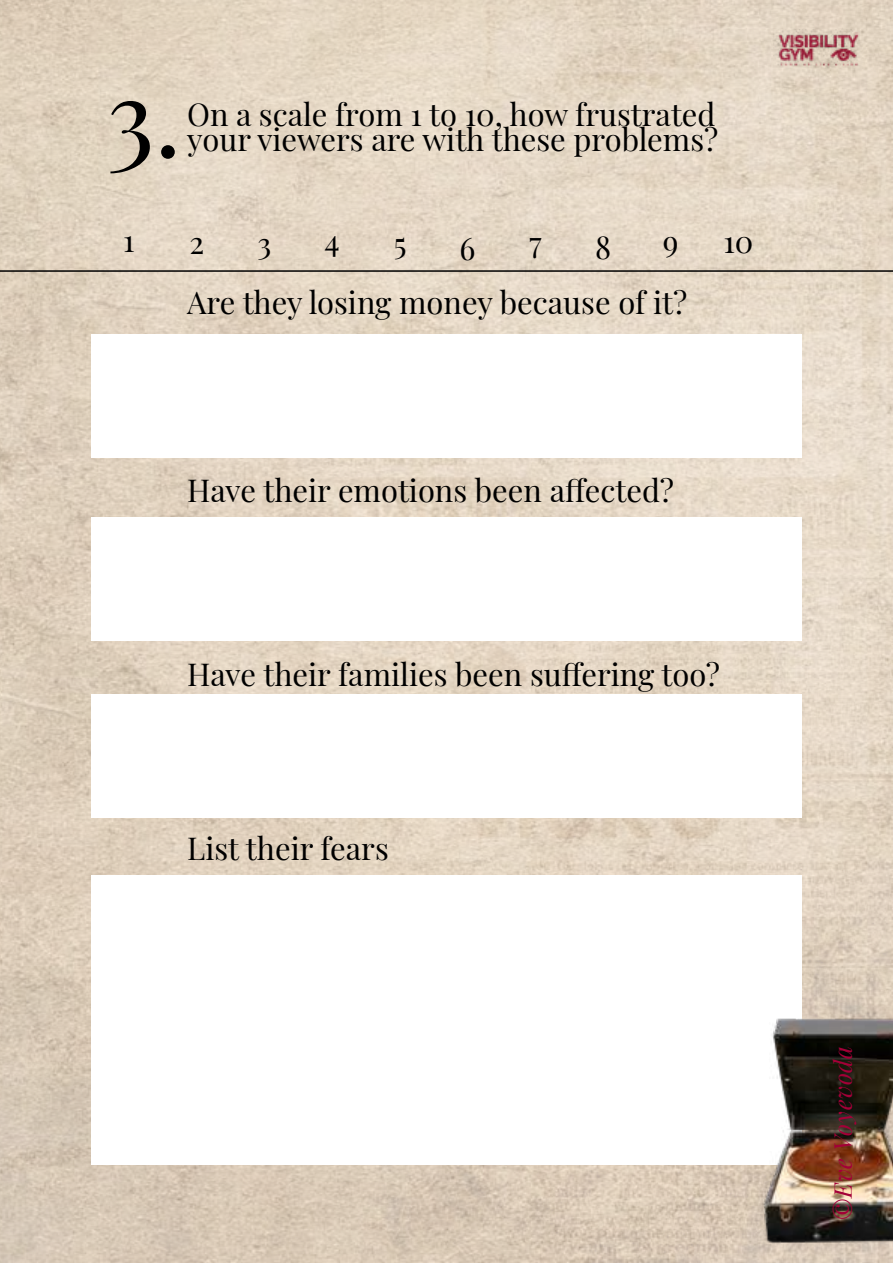
<style>
.page{position:relative;width:893px;height:1263px;background:#fff}
.page>*{position:absolute;margin:0;border:0;box-sizing:border-box;transform-origin:0 0}
.t1{font:106.5px "Playfair Display";color:#000}
.t2{font:30.9px/24.3px "Playfair Display";color:#000}
.t3{font:italic 24.45px "Playfair Display";letter-spacing:.03em;color:#a30037}
</style>
<div class="page">
<img style="left:0;top:0;width:893px;height:1263px">
<img style="left:773px;top:30px;width:90px;height:39px">
<div style="left:91px;top:334px;width:711px;height:124px;background:#fff"></div>
<div style="left:91px;top:518px;width:711px;height:123px;background:#fff"></div>
<div style="left:91px;top:695px;width:711px;height:123px;background:#fff"></div>
<div style="left:91px;top:875px;width:711px;height:289px;background:#fff"></div>
<img style="left:733px;top:996px;width:160px;height:267px">
<hr style="left:0;top:270px;width:893px;height:2px;background:#000">
<h1 class="t1" style="left:106px;top:34px;width:76px">3.</h1>
<p class="t2" style="left:187px;top:100px;width:533px">On a scale from 1 to 10, how frustrated your viewers are with these problems?</p>
<p class="t2" style="left:123px;top:226px;width:13px">1</p>
<p class="t2" style="left:189px;top:228px;width:16px">2</p>
<p class="t2" style="left:257px;top:229px;width:15px">3</p>
<p class="t2" style="left:325px;top:226px;width:17px">4</p>
<p class="t2" style="left:394px;top:229px;width:14px">5</p>
<p class="t2" style="left:460px;top:234px;width:17px">6</p>
<p class="t2" style="left:529px;top:228px;width:14px">7</p>
<p class="t2" style="left:595px;top:232px;width:18px">8</p>
<p class="t2" style="left:663px;top:226px;width:17px">9</p>
<p class="t2" style="left:723px;top:226px;width:31px">10</p>
<p class="t2" style="left:187px;top:288px;width:502px">Are they losing money because of it?</p>
<p class="t2" style="left:187px;top:475px;width:488px">Have their emotions been affected?</p>
<p class="t2" style="left:187px;top:660px;width:534px">Have their families been suffering too?</p>
<p class="t2" style="left:187px;top:834px;width:203px">List their fears</p>
<p class="t3" style="left:824px;top:1221px;width:177px;rotate:-90deg">©Eve Voyevoda</p>
</div>
